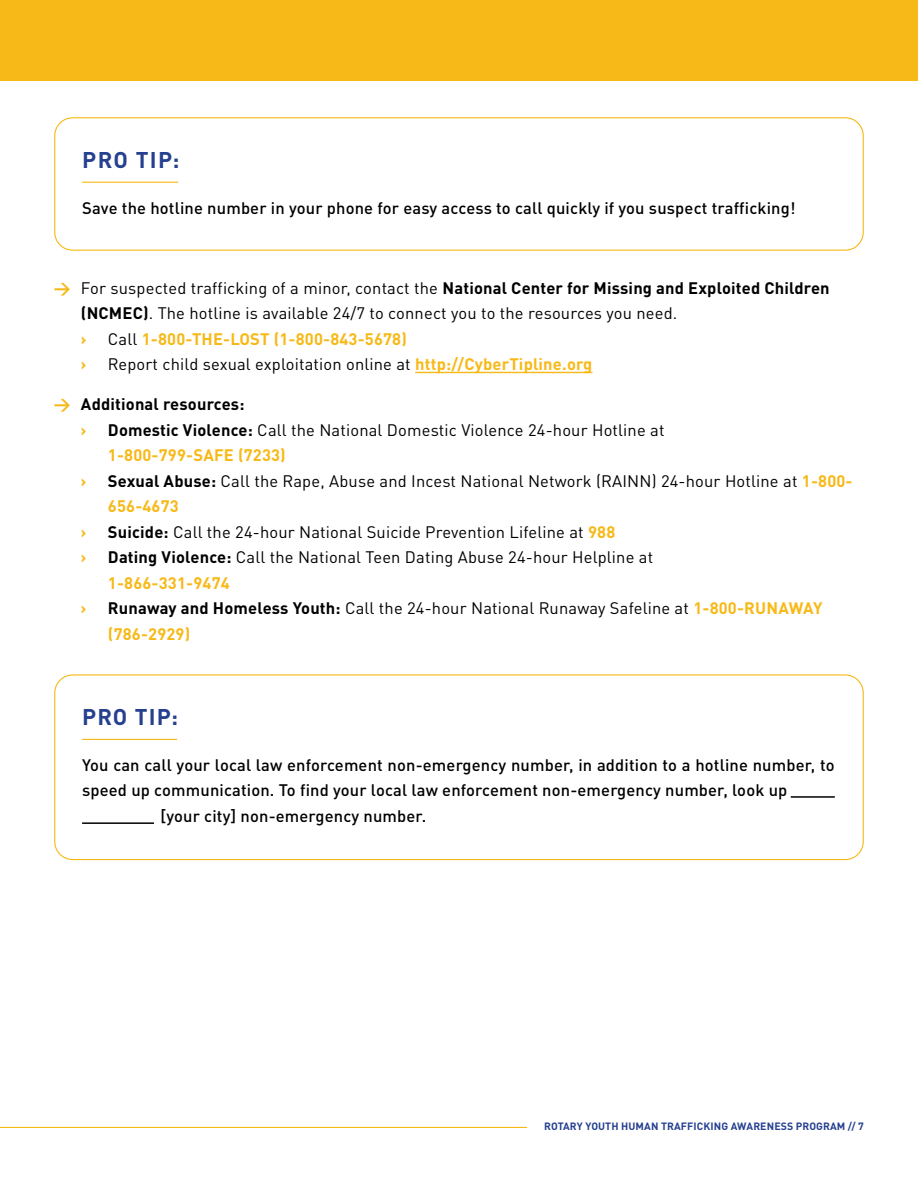
<style>
.page{position:relative;width:918px;height:1188px;background:#fff}
.page>*{position:absolute;margin:0;border:0;box-sizing:border-box;transform-origin:0 0}
.t1{font:700 22.5px "DIN Pro";letter-spacing:.05em;color:#25408f}
.t2{font:16.5px/25.5px "DIN Pro";letter-spacing:.01em;color:#000}
.t3{font:500 16.5px "DIN Pro";letter-spacing:.01em;color:#000}
.t4{font:700 16.5px "DIN Pro";letter-spacing:.01em;color:#f7b917}
.t5{font:700 16.5px/25.5px "DIN Pro";letter-spacing:.01em;color:#000}
.t6{font:700 10.5px "DIN Pro";letter-spacing:.01em;color:#25408f}
.s1{font-weight:700;color:#f7b917}
.s2{font-weight:700}
.s3{font-weight:400;color:#000}
.s4{color:#f7b917}
</style>
<div class="page">
<div style="left:54px;top:117px;width:810px;height:134px;border:1px solid #f7b917;border-radius:18px"></div>
<hr style="left:82px;top:182px;width:96px;height:1px;background:#f7b917">
<hr style="left:415px;top:372px;width:177px;height:1px;background:#f7b917">
<div style="left:54px;top:674px;width:810px;height:186px;border:1px solid #f7b917;border-radius:18px"></div>
<hr style="left:82px;top:739px;width:95px;height:1px;background:#f7b917">
<hr style="left:82px;top:822px;width:72px;height:2px;background:#000">
<div style="left:0;top:0;width:918px;height:81px;background:#f7b917"></div>
<hr style="left:0;top:1127px;width:527px;height:1px;background:#f7b917">
<hr style="left:791px;top:796px;width:44px;height:2px;background:#000">
<h1 class="t1" style="left:82px;top:141px;width:99px">PRO TIP:</h1>
<p class="t3" style="left:82px;top:194px;width:715px">Save the hotline number in your phone for easy access to call quickly if you suspect trafficking!</p>
<p class="t2" style="left:81px;top:273px;width:750px;text-indent:-27px"><span class="s1">→</span> For suspected trafficking of a minor, contact the <span class="s2">National Center for Missing and Exploited Children (NCMEC)</span>. The hotline is available 24/7 to connect you to the resources you need.<br><span class="s1">›</span></p>
<p class="t4" style="left:108px;top:325px;width:301px"><span class="s3">Call</span> 1-800-THE-LOST (1-800-843-5678)</p>
<p class="t4" style="left:81px;top:351px;width:7px">›</p>
<p class="t2" style="left:108px;top:350px;width:486px">Report child sexual exploitation online at <span class="s1">http://CyberTipline.org</span></p>
<p class="t5" style="left:81px;top:390px;width:165px;text-indent:-27px"><span class="s4">→</span> Additional resources: <span class="s4">›</span></p>
<p class="t2" style="left:108px;top:416px;width:558px"><span class="s2">Domestic Violence:</span> Call the National Domestic Violence 24-hour Hotline at<br><span class="s1">1-800-799-SAFE (7233)</span></p>
<p class="t4" style="left:81px;top:467px;width:7px">›</p>
<p class="t2" style="left:108px;top:467px;width:746px"><span class="s2">Sexual Abuse:</span> Call the Rape, Abuse and Incest National Network (RAINN) 24-hour Hotline at <span class="s1">1-800-<br>656-4673</span></p>
<p class="t4" style="left:81px;top:518px;width:7px">›</p>
<p class="t2" style="left:108px;top:518px;width:509px"><span class="s2">Suicide:</span> Call the 24-hour National Suicide Prevention Lifeline at <span class="s1">988</span></p>
<p class="t4" style="left:81px;top:544px;width:7px">›</p>
<p class="t2" style="left:108px;top:543px;width:547px"><span class="s2">Dating Violence:</span> Call the National Teen Dating Abuse 24-hour Helpline at<br><span class="s1">1-866-331-9474</span></p>
<p class="t4" style="left:81px;top:595px;width:7px">›</p>
<p class="t2" style="left:108px;top:594px;width:716px"><span class="s2">Runaway and Homeless Youth:</span> Call the 24-hour National Runaway Safeline at <span class="s1">1-800-RUNAWAY (786-2929)</span></p>
<h1 class="t1" style="left:82px;top:698px;width:98px">PRO TIP:</h1>
<p class="t3" style="left:82px;top:751px;width:754px">You can call your local law enforcement non-emergency number, in addition to a hotline number, to</p>
<p class="t3" style="left:82px;top:777px;width:707px">speed up communication. To find your local law enforcement non-emergency number, look up</p>
<p class="t3" style="left:160px;top:802px;width:267px">[your city] non-emergency number.</p>
<p class="t6" style="left:544px;top:1118px;width:321px">ROTARY YOUTH HUMAN TRAFFICKING AWARENESS PROGRAM // 7</p>
</div>
